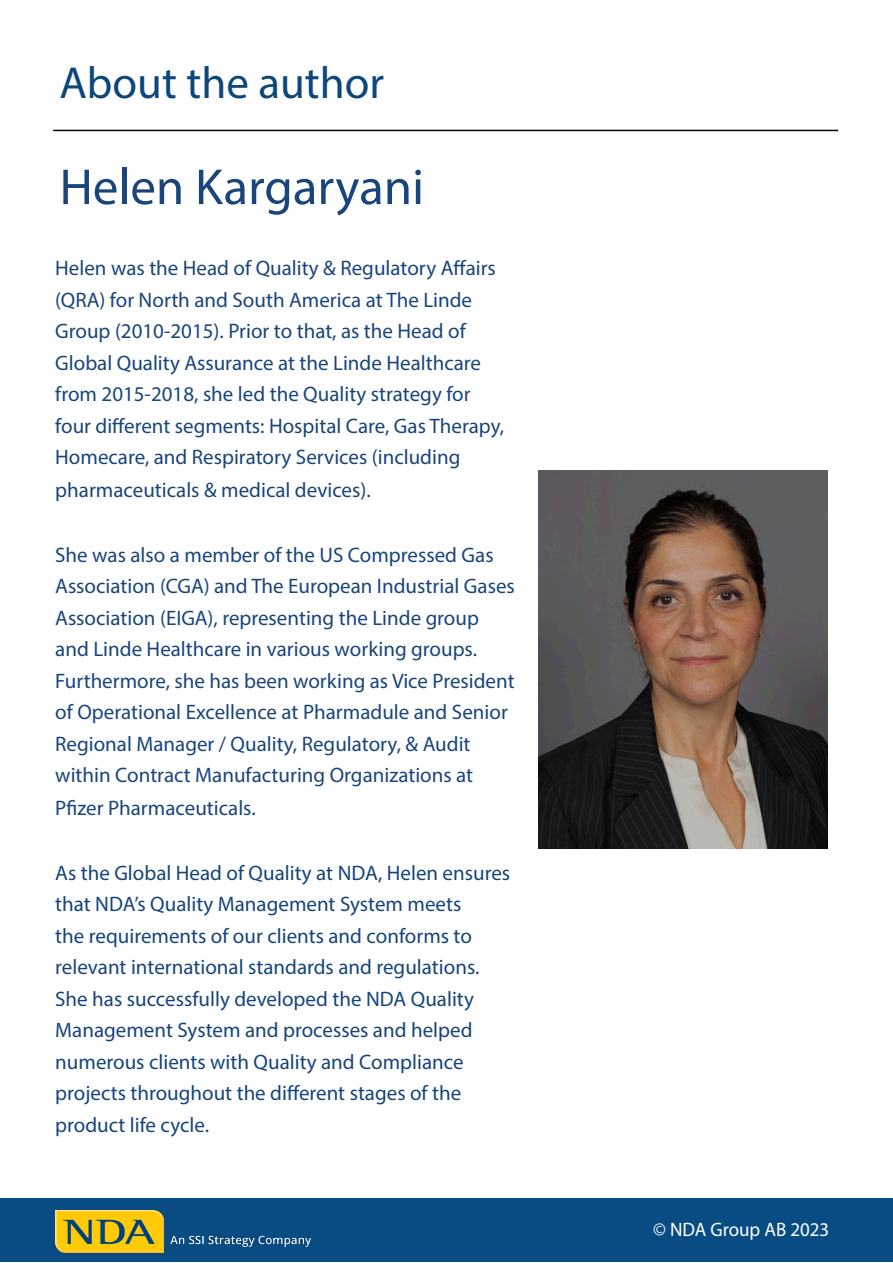
<style>
.page{position:relative;width:893px;height:1263px;background:#fff}
.page>*{position:absolute;margin:0;border:0;box-sizing:border-box;transform-origin:0 0}
.Intro_Text{font:51px "Myriad Pro";color:#19457c}
.header-block{font:45px "Myriad Pro";color:#0d467b}
.Intro_Text-2{font:21px/31.7px "Myriad Pro";color:#19457c}
.Intro_Text-3{font:21px/31.5px "Myriad Pro";color:#16457b}
.t1{font:19.5px "Myriad Pro";color:#fff}
</style>
<div class="page">
<hr style="left:53px;top:130px;width:785px;height:1px;background:#000">
<img style="left:539px;top:470px;width:289px;height:378px">
<div style="left:0;top:1198px;width:893px;height:64px;background:#084c83"></div>
<img style="left:56px;top:1210px;width:255px;height:43px">
<p class="header-block" style="left:60px;top:55px;width:326px">About the author</p>
<p class="Intro_Text" style="left:60px;top:156px;width:366px">Helen Kargaryani</p>
<p class="Intro_Text-2" style="left:55px;top:252px;width:450px">Helen was the Head of Quality &amp; Regulatory Affairs (QRA) for North and South America at The Linde Group (2010-2015). Prior to that, as the Head of Global Quality Assurance at the Linde Healthcare from 2015-2018, she led the Quality strategy for four different segments: Hospital Care, Gas Therapy, Homecare, and Respiratory Services (including pharmaceuticals &amp; medical devices).</p>
<p class="Intro_Text-2" style="left:55px;top:538px;width:461px">She was also a member of the US Compressed Gas Association (CGA) and The European Industrial Gases Association (EIGA), representing the Linde group and Linde Healthcare in various working groups.<br>Furthermore, she has been working as Vice President of Operational Excellence at Pharmadule and Senior Regional Manager / Quality, Regulatory, &amp; Audit within Contract Manufacturing Organizations at Pfizer Pharmaceuticals.</p>
<p class="Intro_Text-3" style="left:55px;top:856px;width:456px">As the Global Head of Quality at NDA, Helen ensures that NDA’s Quality Management System meets<br>the requirements of our clients and conforms to relevant international standards and regulations.<br>She has successfully developed the NDA Quality Management System and processes and helped numerous clients with Quality and Compliance projects throughout the different stages of the product life cycle.</p>
<p class="t1" style="left:653px;top:1218px;width:177px">© NDA Group AB 2023</p>
</div>
